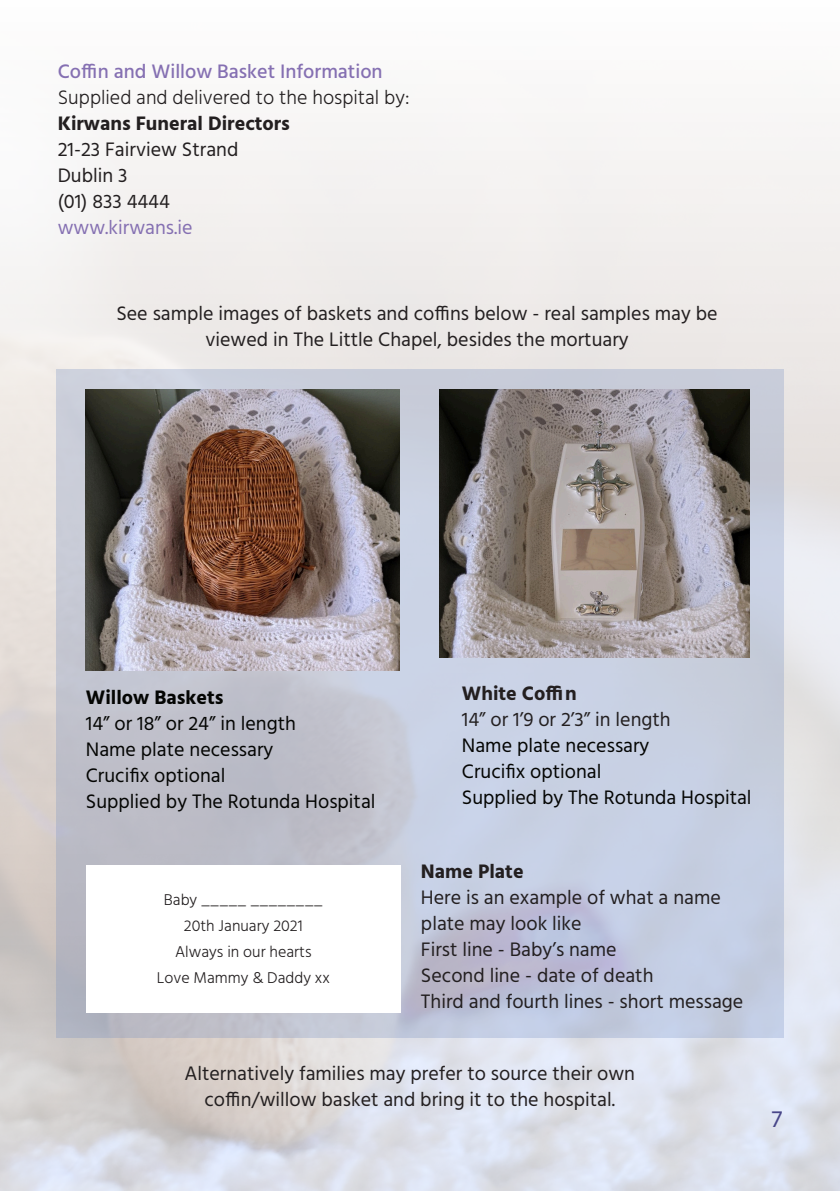
<style>
.page{position:relative;width:840px;height:1191px;background:#fff}
.page>*{position:absolute;margin:0;border:0;box-sizing:border-box;transform-origin:0 0}
.t1{font:24px "Myriad Pro";color:#484688}
.t2{font:20px/26px "Hind";color:#231f20;text-align:center}
.t3{font:20px "Hind";color:#040503}
.t4{font:700 20px "Hind";color:#231f20}
.t5{font:300 20px "Hind";color:#231f20}
.t6{font:500 20px "Hind";color:#8570b2}
.t7{font:20px "Hind";color:#8570b2}
.t8{font:700 20px "Hind";color:#040503}
.t9{font:300 16px "Hind";color:#231f20}
</style>
<div class="page">
<svg style="left:57px;top:370px;width:726px;height:667px;background:#c2c7d8"></svg>
<img style="left:439px;top:390px;width:309px;height:268px">
<div style="left:86px;top:865px;width:314px;height:148px;background:#fff"></div>
<img style="left:86px;top:390px;width:313px;height:280px">
<p class="t6" style="left:58px;top:57px;width:326px">Coffin and Willow Basket Information</p>
<p class="t5" style="left:58px;top:84px;width:353px">Supplied and delivered to the hospital by:</p>
<p class="t4" style="left:58px;top:111px;width:233px">Kirwans Funeral Directors</p>
<p class="t2" style="left:58px;top:137px;width:182px">21-23 Fairview Strand</p>
<p class="t2" style="left:58px;top:163px;width:71px">Dublin 3</p>
<p class="t2" style="left:58px;top:189px;width:114px">(01) 833 4444</p>
<p class="t7" style="left:58px;top:214px;width:136px">www.kirwans.ie</p>
<p class="t2" style="left:116px;top:301px;width:602px">See sample images of baskets and coffins below - real samples may be viewed in The Little Chapel, besides the mortuary</p>
<p class="t8" style="left:86px;top:686px;width:139px">Willow Baskets</p>
<p class="t3" style="left:86px;top:710px;width:211px">14” or 18” or 24” in length</p>
<p class="t3" style="left:86px;top:736px;width:189px">Name plate necessary</p>
<p class="t3" style="left:86px;top:762px;width:141px">Crucifix optional</p>
<p class="t3" style="left:86px;top:788px;width:291px">Supplied by The Rotunda Hospital</p>
<p class="t9" style="left:164px;top:889px;width:160px">Baby _____ ________</p>
<p class="t9" style="left:184px;top:915px;width:120px">20th January 2021</p>
<p class="t9" style="left:175px;top:941px;width:138px">Always in our hearts</p>
<p class="t9" style="left:157px;top:967px;width:174px">Love Mammy &amp; Daddy xx</p>
<p class="t4" style="left:461px;top:682px;width:116px">White Coffin</p>
<p class="t2" style="left:461px;top:708px;width:210px">14” or 1’9 or 2’3” in length</p>
<p class="t3" style="left:461px;top:732px;width:189px">Name plate necessary</p>
<p class="t3" style="left:461px;top:758px;width:141px">Crucifix optional</p>
<p class="t3" style="left:461px;top:784px;width:291px">Supplied by The Rotunda Hospital</p>
<p class="t4" style="left:421px;top:859px;width:104px">Name Plate</p>
<p class="t2" style="left:421px;top:885px;width:301px;text-align:left">Here is an example of what a name plate may look like</p>
<p class="t2" style="left:421px;top:937px;width:197px">First line - Baby’s name</p>
<p class="t2" style="left:421px;top:963px;width:234px">Second line - date of death</p>
<p class="t2" style="left:421px;top:989px;width:324px">Third and fourth lines - short message</p>
<p class="t2" style="left:184px;top:1061px;width:452px">Alternatively families may prefer to source their own coffin/willow basket and bring it to the hospital.</p>
<p class="t1" style="left:770px;top:1104px;width:14px">7</p>
</div>
